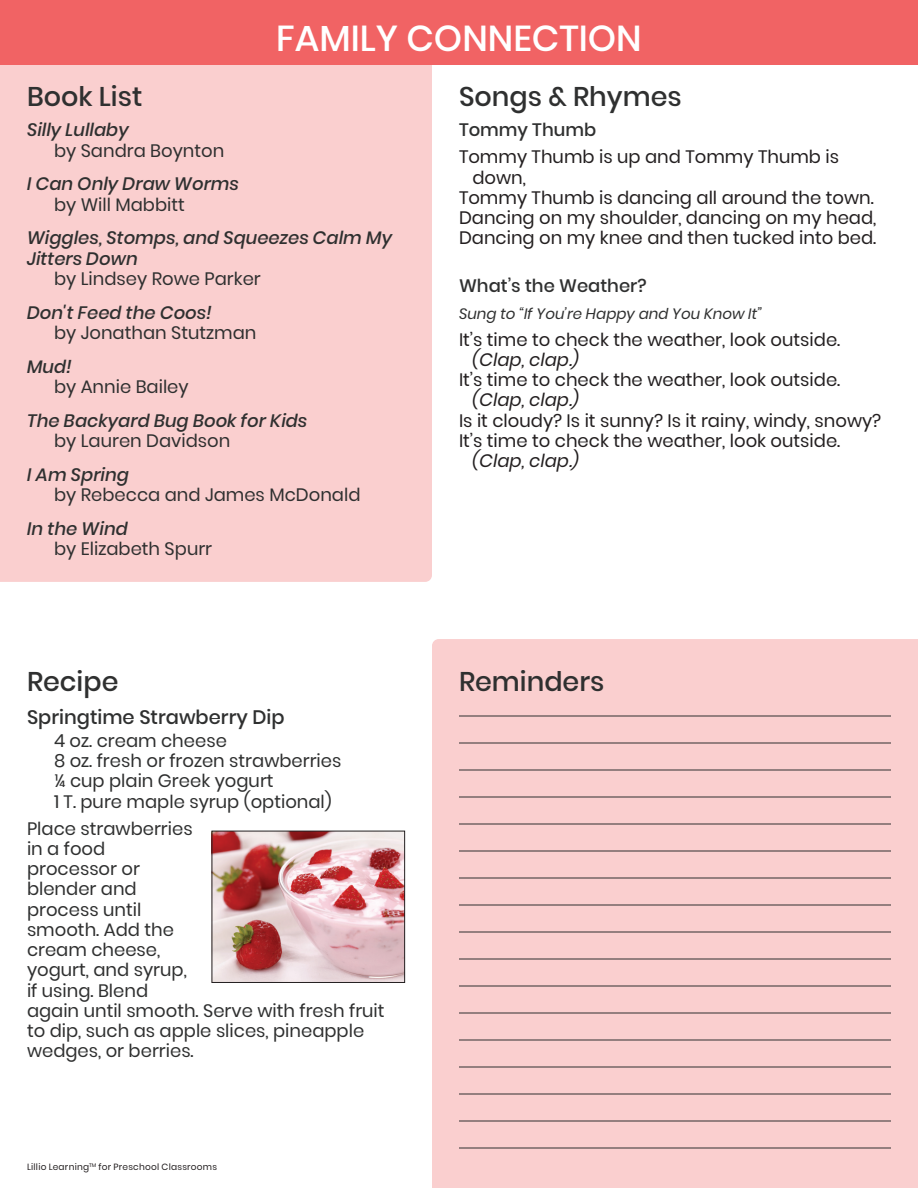
<style>
.page{position:relative;width:918px;height:1188px;background:#fff}
.page>*{position:absolute;margin:0;border:0;box-sizing:border-box;transform-origin:0 0}
.t1{font:500 36px "Poppins";color:#fff}
.Heading1{font:500 27px "Poppins";color:#2f3030}
.Subheading{font:500 19.5px "Poppins";color:#2f3030}
.Song_Sheet_Text{font:18px/20.2px "Poppins";color:#231f20}
.Body_Text{font:18px/20.2px "Poppins";color:#2f3030}
.Book_Title{font:italic 500 18px/20.2px "Poppins";color:#2f3030}
.Author{font:18px "Poppins";color:#2f3030}
.Song_Action{font:italic 18px "Poppins";color:#231f20}
.Song_Title{font:500 18px "Poppins";color:#2f3030}
.sung_to{font:italic 15px "Poppins";color:#2f3030}
.t2{font:9px "Poppins";letter-spacing:.03em;color:#231f20}
</style>
<div class="page">
<div style="left:0;top:65px;width:432px;height:517px;background:#facfcf"></div>
<div style="left:432px;top:639px;width:486px;height:549px;background:#facfcf"></div>
<hr style="left:459px;top:716px;width:432px;height:1px;background:#2f3030">
<hr style="left:459px;top:743px;width:432px;height:1px;background:#2f3030">
<hr style="left:459px;top:770px;width:432px;height:1px;background:#2f3030">
<hr style="left:459px;top:797px;width:432px;height:1px;background:#2f3030">
<hr style="left:459px;top:824px;width:432px;height:1px;background:#2f3030">
<hr style="left:459px;top:851px;width:432px;height:1px;background:#2f3030">
<hr style="left:459px;top:878px;width:432px;height:1px;background:#2f3030">
<hr style="left:459px;top:905px;width:432px;height:1px;background:#2f3030">
<hr style="left:459px;top:932px;width:432px;height:1px;background:#2f3030">
<hr style="left:459px;top:959px;width:432px;height:1px;background:#2f3030">
<hr style="left:459px;top:986px;width:432px;height:1px;background:#2f3030">
<hr style="left:459px;top:1013px;width:432px;height:1px;background:#2f3030">
<hr style="left:459px;top:1040px;width:432px;height:1px;background:#2f3030">
<hr style="left:459px;top:1067px;width:432px;height:1px;background:#2f3030">
<hr style="left:459px;top:1094px;width:432px;height:1px;background:#2f3030">
<hr style="left:459px;top:1121px;width:432px;height:1px;background:#2f3030">
<hr style="left:459px;top:1148px;width:432px;height:1px;background:#2f3030">
<div style="left:0;top:0;width:918px;height:65px;background:#f16364"></div>
<img style="left:214px;top:833px;width:189px;height:148px">
<div style="left:212px;top:831px;width:193px;height:152px;border:1px solid #231f20"></div>
<p class="t1" style="left:276px;top:18px;width:367px">FAMILY CONNECTION</p>
<p class="Heading1" style="left:27px;top:81px;width:117px">Book List</p>
<p class="Book_Title" style="left:27px;top:120px;width:103px">Silly Lullaby</p>
<p class="Author" style="left:54px;top:140px;width:172px">by Sandra Boynton</p>
<p class="Book_Title" style="left:27px;top:174px;width:213px">I Can Only Draw Worms</p>
<p class="Author" style="left:54px;top:194px;width:132px">by Will Mabbitt</p>
<p class="Book_Title" style="left:27px;top:228px;width:367px">Wiggles, Stomps, and Squeezes Calm My<br>Jitters Down</p>
<p class="Author" style="left:54px;top:268px;width:208px">by Lindsey Rowe Parker</p>
<p class="Book_Title" style="left:27px;top:302px;width:186px">Don't Feed the Coos!</p>
<p class="Author" style="left:54px;top:322px;width:204px">by Jonathan Stutzman</p>
<p class="Book_Title" style="left:27px;top:356px;width:47px">Mud!</p>
<p class="Author" style="left:54px;top:376px;width:136px">by Annie Bailey</p>
<p class="Book_Title" style="left:27px;top:410px;width:282px">The Backyard Bug Book for Kids</p>
<p class="Author" style="left:54px;top:430px;width:178px">by Lauren Davidson</p>
<p class="Book_Title" style="left:27px;top:464px;width:104px">I Am Spring</p>
<p class="Author" style="left:54px;top:484px;width:308px">by Rebecca and James McDonald</p>
<p class="Book_Title" style="left:27px;top:518px;width:102px">In the Wind</p>
<p class="Author" style="left:54px;top:538px;width:160px">by Elizabeth Spurr</p>
<p class="Heading1" style="left:27px;top:666px;width:93px">Recipe</p>
<p class="Subheading" style="left:27px;top:706px;width:259px">Springtime Strawberry Dip</p>
<p class="Body_Text" style="left:54px;top:731px;width:289px">4 oz. cream cheese<br>8 oz. fresh or frozen strawberries ¼ cup plain Greek yogurt<br>1 T. pure maple syrup (optional)</p>
<p class="Body_Text" style="left:27px;top:818px;width:359px">Place strawberries<br>in a food<br>processor or<br>blender and<br>process until<br>smooth. Add the<br>cream cheese,<br>yogurt, and syrup,<br>if using. Blend<br>again until smooth. Serve with fresh fruit to dip, such as apple slices, pineapple wedges, or berries.</p>
<p class="t2" style="left:27px;top:1162px;width:192px">Lillio Learning<sup>TM</sup> for Preschool Classrooms</p>
<p class="Heading1" style="left:459px;top:81px;width:224px">Songs &amp; Rhymes</p>
<p class="Song_Title" style="left:459px;top:120px;width:139px">Tommy Thumb</p>
<p class="Song_Sheet_Text" style="left:472px;top:147px;width:368px;text-indent:-14px">Tommy Thumb is up and Tommy Thumb is down,</p>
<p class="Song_Sheet_Text" style="left:459px;top:188px;width:416px">Tommy Thumb is dancing all around the town.</p>
<p class="Song_Sheet_Text" style="left:459px;top:208px;width:419px">Dancing on my shoulder, dancing on my head,</p>
<p class="Song_Sheet_Text" style="left:459px;top:228px;width:419px">Dancing on my knee and then tucked into bed.</p>
<p class="Song_Title" style="left:459px;top:275px;width:189px">What’s the Weather?</p>
<p class="sung_to" style="left:459px;top:305px;width:305px">Sung to “If You’re Happy and You Know It”</p>
<p class="Song_Sheet_Text" style="left:459px;top:329px;width:383px">It’s time to check the weather, look outside.</p>
<p class="Song_Action" style="left:472px;top:349px;width:108px">(Clap, clap.)</p>
<p class="Song_Sheet_Text" style="left:459px;top:370px;width:383px">It’s time to check the weather, look outside.</p>
<p class="Song_Action" style="left:472px;top:390px;width:108px">(Clap, clap.)</p>
<p class="Song_Sheet_Text" style="left:459px;top:410px;width:424px">Is it cloudy? Is it sunny? Is it rainy, windy, snowy?</p>
<p class="Song_Sheet_Text" style="left:459px;top:431px;width:383px">It’s time to check the weather, look outside.</p>
<p class="Song_Action" style="left:472px;top:450px;width:108px">(Clap, clap.)</p>
<p class="Heading1" style="left:459px;top:666px;width:147px">Reminders</p>
</div>
